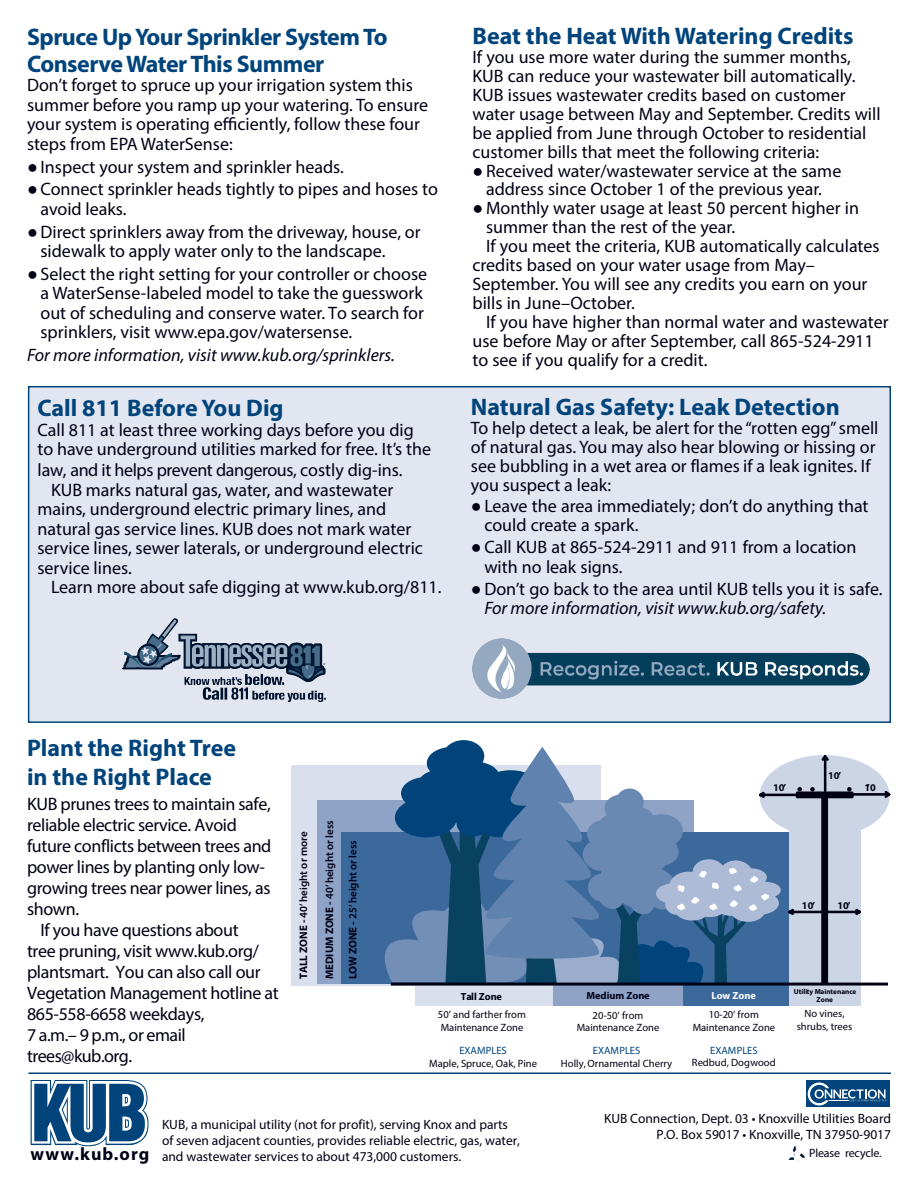
<style>
.page{position:relative;width:918px;height:1188px;background:#fff}
.page>*{position:absolute;margin:0;border:0;box-sizing:border-box;transform-origin:0 0}
.Article_Text_-__Seri{font:700 24px/27px "Myriad Pro";letter-spacing:-.005em;color:#00447b}
.Article_Text_-__Seri-2{font:18px/19.5px "Myriad Pro";color:#000015}
.Article_text_serif{font:18px/18.9px "Myriad Pro";color:#000015}
.Serif_paragraph{font:18px/21px "Myriad Pro";letter-spacing:-.02em;color:#000015}
.Headline{font:18px/21px "Myriad Pro";letter-spacing:-.02em;color:#000015}
.Article_Text_-__Seri-3{font:italic 18px "Myriad Pro";color:#000015}
.t1{font:700 18px "Myriad Pro";letter-spacing:.06em;color:#000015}
.t2{font:13.5px/16.2px "Myriad Pro";color:#000015;text-align:right}
.Article_Text_-__Seri-4{font:12px "Myriad Pro";letter-spacing:-.01em;color:#000015}
.t3{font:600 10.95px "Myriad Pro";color:#000015}
.t4{font:10.65px/12.8px "Myriad Pro";color:#000015;text-align:center}
.t5{font:10.65px "Myriad Pro";color:#00447b}
.t6{font:700 10.35px "Myriad Pro";color:#000015}
.t7{font:700 10.35px "Myriad Pro";color:#fff}
.t8{font:700 7.2px/7.8px "Myriad Pro";color:#000015;text-align:center}
.s1{font-family:"Arial"}
.s2{font-weight:700}
</style>
<div class="page">
<div style="left:28px;top:386px;width:863px;height:337px;background:#e2e6f0;border:2px solid #00447b"></div>
<img style="left:788px;top:1147px;width:17px;height:14px">
<svg style="left:31px;top:1080px;width:118px;height:66px"></svg>
<div style="left:806px;top:1081px;width:84px;height:26px;background:#00447b"></div>
<svg style="left:808px;top:1082px;width:78px;height:23px"></svg>
<div style="left:416px;top:765px;width:185px;height:241px;background:#d9dfec"></div>
<div style="left:553px;top:800px;width:140px;height:206px;background:#8ea3c6"></div>
<div style="left:683px;top:832px;width:106px;height:174px;background:#3b699b"></div>
<div style="left:291px;top:765px;width:189px;height:221px;background:#d9dfec"></div>
<div style="left:317px;top:800px;width:284px;height:183px;background:#8ea3c6"></div>
<div style="left:341px;top:832px;width:362px;height:151px;background:#3b699b"></div>
<div style="left:789px;top:821px;width:71px;height:185px;background:#cbd5e6"></div>
<svg style="left:364px;top:740px;width:527px;height:247px"></svg>
<hr style="left:391px;top:983px;width:497px;height:3px;background:#000015">
<hr style="left:28px;top:1072px;width:863px;height:2px;background:#00447b">
<img style="left:472px;top:638px;width:397px;height:60px">
<img style="left:123px;top:618px;width:203px;height:84px">
<p class="Article_Text_-__Seri" style="left:27px;top:22px;width:362px">Spruce Up Your Sprinkler System To<br>Conserve Water This Summer</p>
<p class="Article_Text_-__Seri-2" style="left:27px;top:75px;width:403px">Don’t forget to spruce up your irrigation system this summer before you ramp up your watering. To ensure your system is operating efficiently, follow these four steps from EPA WaterSense:</p>
<p class="Article_Text_-__Seri-2" style="left:27px;top:156px;width:318px"><span class="s1">●</span>Inspect your system and sprinkler heads.</p>
<p class="Article_Text_-__Seri-2" style="left:40px;top:179px;width:399px;text-indent:-14px"><span class="s1">●</span>Connect sprinkler heads tightly to pipes and hoses to avoid leaks.</p>
<p class="Article_Text_-__Seri-2" style="left:40px;top:221px;width:382px;text-indent:-14px"><span class="s1">●</span>Direct sprinklers away from the driveway, house, or sidewalk to apply water only to the landscape.</p>
<p class="Article_Text_-__Seri-2" style="left:40px;top:264px;width:388px;text-indent:-14px"><span class="s1">●</span>Select the right setting for your controller or choose a WaterSense-labeled model to take the guesswork out of scheduling and conserve water. To search for sprinklers, visit www.epa.gov/watersense.</p>
<p class="Article_Text_-__Seri-3" style="left:27px;top:344px;width:369px">For more information, visit www.kub.org/sprinklers.</p>
<p class="Article_Text_-__Seri" style="left:38px;top:394px;width:248px">Call 811 Before You Dig</p>
<p class="Article_Text_-__Seri-2" style="left:38px;top:419px;width:395px;line-height:20.2px">Call 811 at least three working days before you dig to have underground utilities marked for free. It’s the law, and it helps prevent dangerous, costly dig-ins.</p>
<p class="Article_Text_-__Seri-2" style="left:38px;top:480px;width:387px;text-indent:14px">KUB marks natural gas, water, and wastewater mains, underground electric primary lines, and natural gas service lines. KUB does not mark water service lines, sewer laterals, or underground electric service lines.</p>
<p class="Article_Text_-__Seri-2" style="left:51px;top:577px;width:392px">Learn more about safe digging at www.kub.org/811.</p>
<p class="Article_Text_-__Seri" style="left:472px;top:22px;width:382px">Beat the Heat With Watering Credits</p>
<p class="Article_text_serif" style="left:472px;top:47px;width:410px">If you use more water during the summer months, KUB can reduce your wastewater bill automatically.<br>KUB issues wastewater credits based on customer water usage between May and September. Credits will be applied from June through October to residential customer bills that meet the following criteria:</p>
<p class="Article_text_serif" style="left:472px;top:161px;width:370px;text-align:center"><span class="s1">●</span>Received water/wastewater service at the same address since October 1 of the previous year.</p>
<p class="Article_text_serif" style="left:486px;top:199px;width:375px;text-indent:-14px"><span class="s1">●</span> Monthly water usage at least 50 percent higher in summer than the rest of the year.</p>
<p class="Article_text_serif" style="left:472px;top:236px;width:409px;text-indent:14px">If you meet the criteria, KUB automatically calculates credits based on your water usage from May– September. You will see any credits you earn on your bills in June–October.</p>
<p class="Article_text_serif" style="left:472px;top:312px;width:418px;text-indent:14px">If you have higher than normal water and wastewater use before May or after September, call 865-524-2911 to see if you qualify for a credit.</p>
<p class="Article_Text_-__Seri" style="left:471px;top:393px;width:370px">Natural Gas Safety: Leak Detection</p>
<p class="Article_Text_-__Seri-2" style="left:471px;top:419px;width:409px;line-height:18.9px">To help detect a leak, be alert for the “rotten egg” smell of natural gas. You may also hear blowing or hissing or see bubbling in a wet area or flames if a leak ignites. If you suspect a leak:</p>
<p class="Article_text_serif" style="left:484px;top:497px;width:386px;text-indent:-14px"><span class="s1">●</span>Leave the area immediately; don’t do anything that could create a spark.</p>
<p class="Article_text_serif" style="left:484px;top:537px;width:374px;line-height:19.5px;text-indent:-14px"><span class="s1">●</span>Call KUB at 865-524-2911 and 911 from a location with no leak signs.</p>
<p class="Article_text_serif" style="left:471px;top:579px;width:413px"><span class="s1">●</span>Don’t go back to the area until KUB tells you it is safe.</p>
<p class="Article_Text_-__Seri-3" style="left:484px;top:597px;width:343px">For more information, visit www.kub.org/safety.</p>
<p class="Article_Text_-__Seri" style="left:27px;top:733px;width:211px;line-height:28.5px">Plant the Right Tree in the Right Place</p>
<p class="Headline" style="left:27px;top:793px;width:246px">KUB prunes trees to maintain safe, reliable electric service. Avoid future conflicts between trees and power lines by planting only low&shy;growing trees near power lines, as shown.</p>
<p class="Serif_paragraph" style="left:27px;top:919px;width:253px;text-indent:14px">If you have questions about<br>tree pruning, visit www.kub.org/ plantsmart. You can also call our<br>Vegetation Management hotline at<br>865-558-6658 weekdays,<br>7 a.m.– 9 p.m., or email</p>
<p class="Serif_paragraph" style="left:27px;top:1045px;width:107px">trees@kub.org.</p>
<p class="t3" style="left:297px;top:979px;width:149px;rotate:-90deg"><span class="s2">TALL ZONE -</span> 40’ height or more</p>
<p class="t3" style="left:322px;top:979px;width:161px;rotate:-90deg"><span class="s2">MEDIUM ZONE -</span> 40’ height or less</p>
<p class="t3" style="left:346px;top:979px;width:141px;rotate:-90deg"><span class="s2">LOW ZONE -</span> 25’ height or less</p>
<p class="t6" style="left:828px;top:769px;width:15px">10’</p>
<p class="t6" style="left:773px;top:781px;width:15px">10’</p>
<p class="t6" style="left:864px;top:781px;width:13px">1 0’</p>
<p class="t6" style="left:802px;top:899px;width:15px">10’</p>
<p class="t6" style="left:837px;top:899px;width:15px">10’</p>
<p class="t6" style="left:461px;top:989px;width:43px">Tall Zone</p>
<p class="t6" style="left:586px;top:989px;width:65px">Medium Zone</p>
<p class="t7" style="left:712px;top:989px;width:46px">Low Zone</p>
<p class="t4" style="left:693px;top:1008px;width:84px">10-20’ from<br>Maintenance Zone</p>
<p class="t4" style="left:438px;top:1008px;width:90px;text-align:left">50’ and farther from<br>Maintenance Zone</p>
<p class="t4" style="left:577px;top:1009px;width:84px">20-50’ from<br>Maintenance Zone</p>
<p class="t5" style="left:459px;top:1044px;width:49px">EXAMPLES</p>
<p class="t4" style="left:429px;top:1057px;width:109px">Maple, Spruce, Oak, Pine</p>
<p class="t5" style="left:593px;top:1044px;width:49px">EXAMPLES</p>
<p class="t4" style="left:561px;top:1056px;width:113px">Holly, Ornamental Cherry</p>
<p class="t5" style="left:710px;top:1044px;width:49px">EXAMPLES</p>
<p class="t4" style="left:692px;top:1056px;width:85px">Redbud, Dogwood</p>
<p class="t8" style="left:794px;top:988px;width:64px">Utility Maintenance<br>Zone</p>
<p class="t4" style="left:797px;top:1007px;width:57px">No vines, shrubs, trees</p>
<p class="t2" style="left:604px;top:1110px;width:289px">KUB Connection, Dept. 03 • Knoxville Utilities Board<br>P.O. Box 59017 • Knoxville, TN 37950-9017</p>
<p class="t2" style="left:162px;top:1116px;width:359px;text-align:left">KUB, a municipal utility (not for profit), serving Knox and parts of seven adjacent counties, provides reliable electric, gas, water, and wastewater services to about 473,000 customers.</p>
<p class="t1" style="left:30px;top:1142px;width:120px">www.kub.org</p>
<p class="Article_Text_-__Seri-4" style="left:809px;top:1145px;width:74px">Please recycle.</p>
</div>
